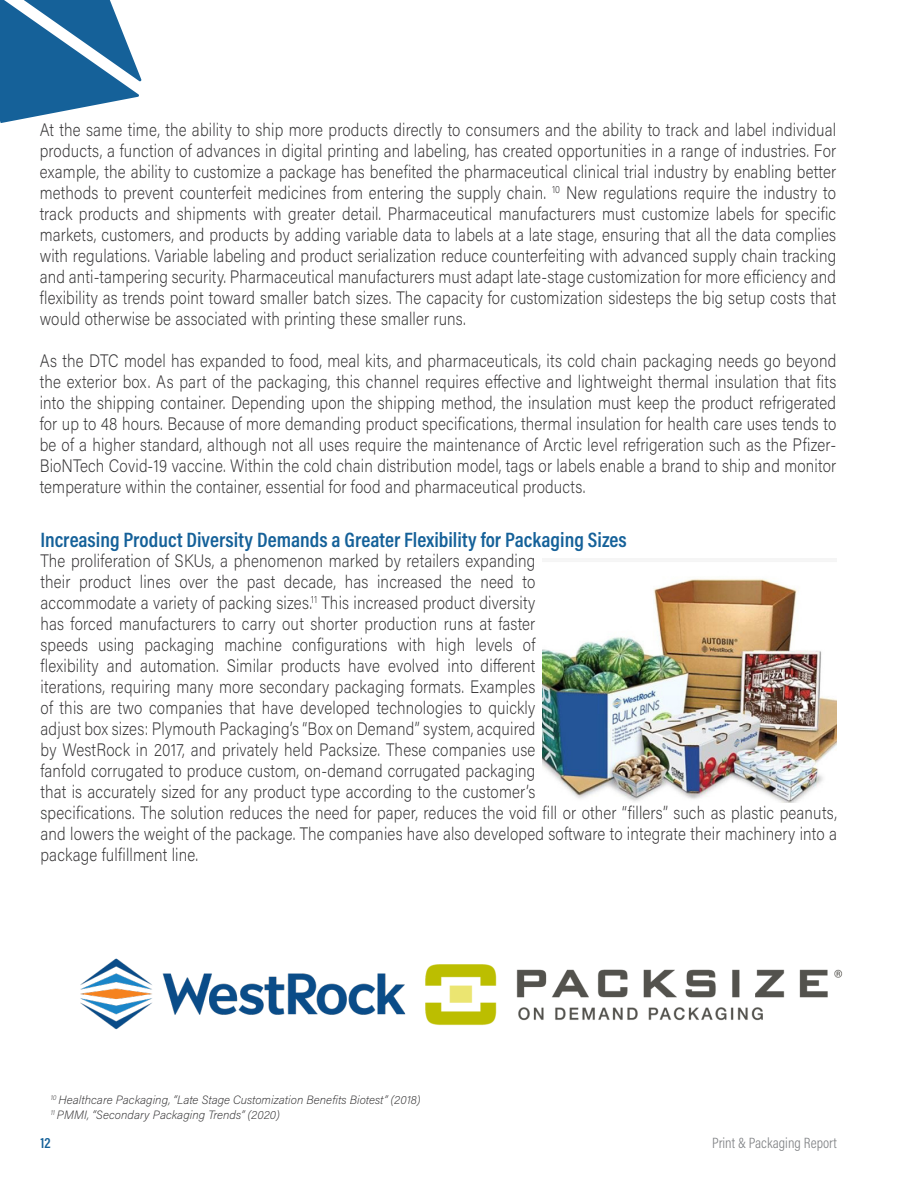
<style>
.page{position:relative;width:918px;height:1188px;background:#fff}
.page>*{position:absolute;margin:0;border:0;box-sizing:border-box;transform-origin:0 0}
.t1{font:600 21px "Acumin Pro Cond";color:#156199}
.t2{font:200 18px/21px "Acumin Pro";letter-spacing:.01em;color:#333233;text-align:justify;scale:.87 1}
.t3{font:300 15px "Acumin Pro Cond";color:#808285}
.t4{font:600 15px "Acumin Pro Cond";color:#156199}
.t5{font:italic 200 12px "Acumin Pro";color:#333233}
</style>
<div class="page">
<svg style="left:0;top:0;width:142px;height:123px"></svg>
<img style="left:542px;top:579px;width:295px;height:224px">
<img style="left:80px;top:958px;width:326px;height:72px">
<img style="left:425px;top:964px;width:418px;height:62px">
<p class="t2" style="left:40px;top:119px;width:917px">At the same time, the ability to ship more products directly to consumers and the ability to track and label individual products, a function of advances in digital printing and labeling, has created opportunities in a range of industries. For example, the ability to customize a package has benefited the pharmaceutical clinical trial industry by enabling better methods to prevent counterfeit medicines from entering the supply chain. <sup>10</sup> New regulations require the industry to track products and shipments with greater detail. Pharmaceutical manufacturers must customize labels for specific markets, customers, and products by adding variable data to labels at a late stage, ensuring that all the data complies with regulations. Variable labeling and product serialization reduce counterfeiting with advanced supply chain tracking and anti-tampering security. Pharmaceutical manufacturers must adapt late-stage customization for more efficiency and flexibility as trends point toward smaller batch sizes. The capacity for customization sidesteps the big setup costs that would otherwise be associated with printing these smaller runs.</p>
<p class="t2" style="left:40px;top:349px;width:917px">As the DTC model has expanded to food, meal kits, and pharmaceuticals, its cold chain packaging needs go beyond the exterior box. As part of the packaging, this channel requires effective and lightweight thermal insulation that fits into the shipping container. Depending upon the shipping method, the insulation must keep the product refrigerated for up to 48 hours. Because of more demanding product specifications, thermal insulation for health care uses tends to be of a higher standard, although not all uses require the maintenance of Arctic level refrigeration such as the Pfizer-BioNTech Covid-19 vaccine. Within the cold chain distribution model, tags or labels enable a brand to ship and monitor temperature within the container, essential for food and pharmaceutical products.</p>
<p class="t1" style="left:40px;top:526px;width:588px">Increasing Product Diversity Demands a Greater Flexibility for Packaging Sizes</p>
<p class="t2" style="left:40px;top:549px;width:917px;text-align:left">The proliferation of SKUs, a phenomenon marked by retailers expanding<br>their product lines over the past decade, has increased the need to<br>accommodate a variety of packing sizes.<sup>11</sup> This increased product diversity<br>has forced manufacturers to carry out shorter production runs at faster<br>speeds using packaging machine configurations with high levels of<br>flexibility and automation. Similar products have evolved into different<br>iterations, requiring many more secondary packaging formats. Examples<br>of this are two companies that have developed technologies to quickly<br>adjust box sizes: Plymouth Packaging’s “Box on Demand” system, acquired<br>by WestRock in 2017, and privately held Packsize. These companies use<br>fanfold corrugated to produce custom, on-demand corrugated packaging<br>that is accurately sized for any product type according to the customer’s<br>specifications. The solution reduces the need for paper, reduces the void fill or other “fillers” such as plastic peanuts, and lowers the weight of the package. The companies have also developed software to integrate their machinery into a package fulfillment line.</p>
<p class="t5" style="left:51px;top:1092px;width:371px"><sup>10</sup> Healthcare Packaging, “Late Stage Customization Benefits Biotest” (2018)</p>
<p class="t5" style="left:51px;top:1107px;width:230px"><sup>11</sup> PMMI, “Secondary Packaging Trends” (2020)</p>
<p class="t4" style="left:40px;top:1132px;width:12px">12</p>
<p class="t3" style="left:712px;top:1133px;width:126px">Print &amp; Packaging Report</p>
</div>
